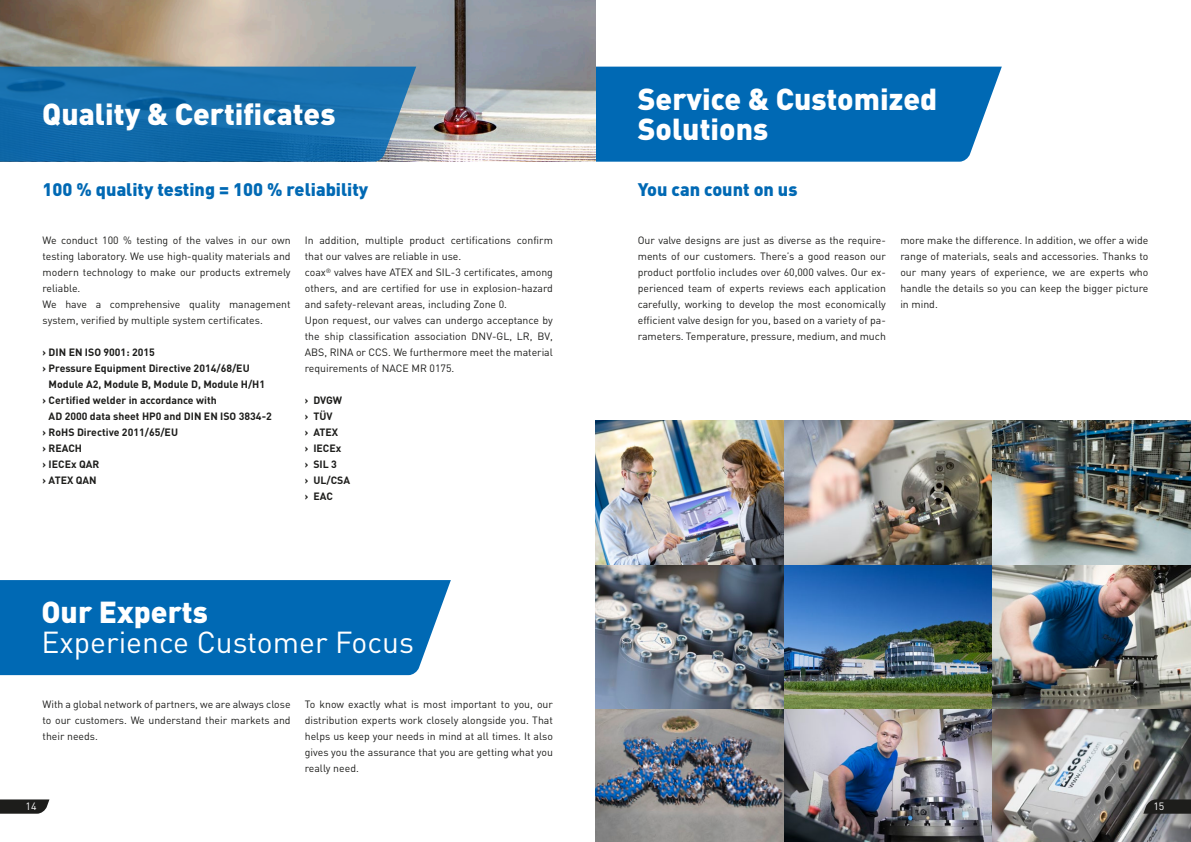
<style>
.page{position:relative;width:1191px;height:842px;background:#fff}
.page>*{position:absolute;margin:0;border:0;box-sizing:border-box;transform-origin:0 0}
.t1{font:900 30px/30px "DIN";color:#fff}
.t2{font:30px "DIN";color:#fff}
.t3{font:900 18px "DIN";color:#0069b4}
.t4{font:10.5px/16px "DIN";color:#1d1d1b;text-align:justify}
.t5{font:700 10.5px/16px "DIN";color:#1d1d1b}
.t6{font:10.5px "DIN";color:#fff}
</style>
<div class="page">
<svg style="left:0;top:799px;width:49px;height:15px"></svg>
<div style="left:595px;top:67px;width:406px;height:95px;background:#0069b4"></div>
<img style="left:596px;top:420px;width:595px;height:422px">
<svg style="left:1143px;top:799px;width:48px;height:15px"></svg>
<img style="left:0;top:0;width:595px;height:162px">
<div style="left:0;top:580px;width:451px;height:95px;background:#0069b4"></div>
<svg style="left:0;top:67px;width:416px;height:95px;background:#1a6fab"></svg>
<h1 class="t1" style="left:42px;top:98px;width:295px">Quality &amp; Certificates</h1>
<h2 class="t3" style="left:43px;top:177px;width:327px">100 % quality testing = 100 % reliability</h2>
<p class="t4" style="left:43px;top:232px;width:250px;text-align:left">We conduct 100 % testing of the valves in our own testing laboratory. We use high-quality materials and modern technology to make our products extremely reliable.<br>We have a comprehensive quality management system, verified by multiple system certificates.</p>
<p class="t5" style="left:43px;top:344px;width:114px">› DIN EN ISO 9001: 2015</p>
<p class="t5" style="left:43px;top:360px;width:209px">› Pressure Equipment Directive 2014/68/EU</p>
<p class="t5" style="left:49px;top:376px;width:218px">Module A2, Module B, Module D, Module H/H1</p>
<p class="t5" style="left:43px;top:392px;width:176px">› Certified welder in accordance with</p>
<p class="t5" style="left:49px;top:408px;width:225px">AD 2000 data sheet HP0 and DIN EN ISO 3834-2</p>
<p class="t5" style="left:43px;top:424px;width:137px">› RoHS Directive 2011/65/EU</p>
<p class="t5" style="left:43px;top:440px;width:41px">› REACH</p>
<p class="t5" style="left:43px;top:456px;width:58px">› IECEx QAR</p>
<p class="t5" style="left:43px;top:472px;width:56px">› ATEX QAN</p>
<p class="t4" style="left:305px;top:232px;width:250px;text-align:left">In addition, multiple product certifications confirm that our valves are reliable in use.<br>coax<sup>®</sup> valves have ATEX and SIL-3 certificates, among others, and are certified for use in explosion-hazard and safety-relevant areas, including Zone 0.<br>Upon request, our valves can undergo acceptance by the ship classification association DNV-GL, LR, BV, ABS, RINA or CCS. We furthermore meet the material requirements of NACE MR 0175.</p>
<p class="t5" style="left:305px;top:392px;width:47px">› DVGW<br>› TÜV<br>› ATEX<br>› IECEx<br>› SIL 3<br>› UL/CSA › EAC</p>
<h1 class="t1" style="left:41px;top:596px;width:168px">Our Experts</h1>
<h1 class="t2" style="left:41px;top:624px;width:374px">Experience Customer Focus</h1>
<p class="t4" style="left:43px;top:696px;width:250px">With a global network of partners, we are always close to our customers. We understand their markets and their needs.</p>
<p class="t4" style="left:305px;top:696px;width:250px">To know exactly what is most important to you, our distribution experts work closely alongside you. That helps us keep your needs in mind at all times. It also gives you the assurance that you are getting what you really need.</p>
<p class="t6" style="left:26px;top:800px;width:12px">14</p>
<h1 class="t1" style="left:638px;top:82px;width:301px">Service &amp; Customized<br>Solutions</h1>
<h2 class="t3" style="left:638px;top:177px;width:161px">You can count on us</h2>
<p class="t4" style="left:638px;top:232px;width:250px">Our valve designs are just as diverse as the require&shy;ments of our customers. There’s a good reason our product portfolio includes over 60,000 valves. Our ex&shy;perienced team of experts reviews each application carefully, working to develop the most economically efficient valve design for you, based on a variety of pa&shy;rameters. Temperature, pressure, medium, and much</p>
<p class="t4" style="left:900px;top:232px;width:250px">more make the difference. In addition, we offer a wide range of materials, seals and accessories. Thanks to our many years of experience, we are experts who handle the details so you can keep the bigger picture in mind.</p>
<p class="t6" style="left:1153px;top:800px;width:12px">15</p>
</div>
